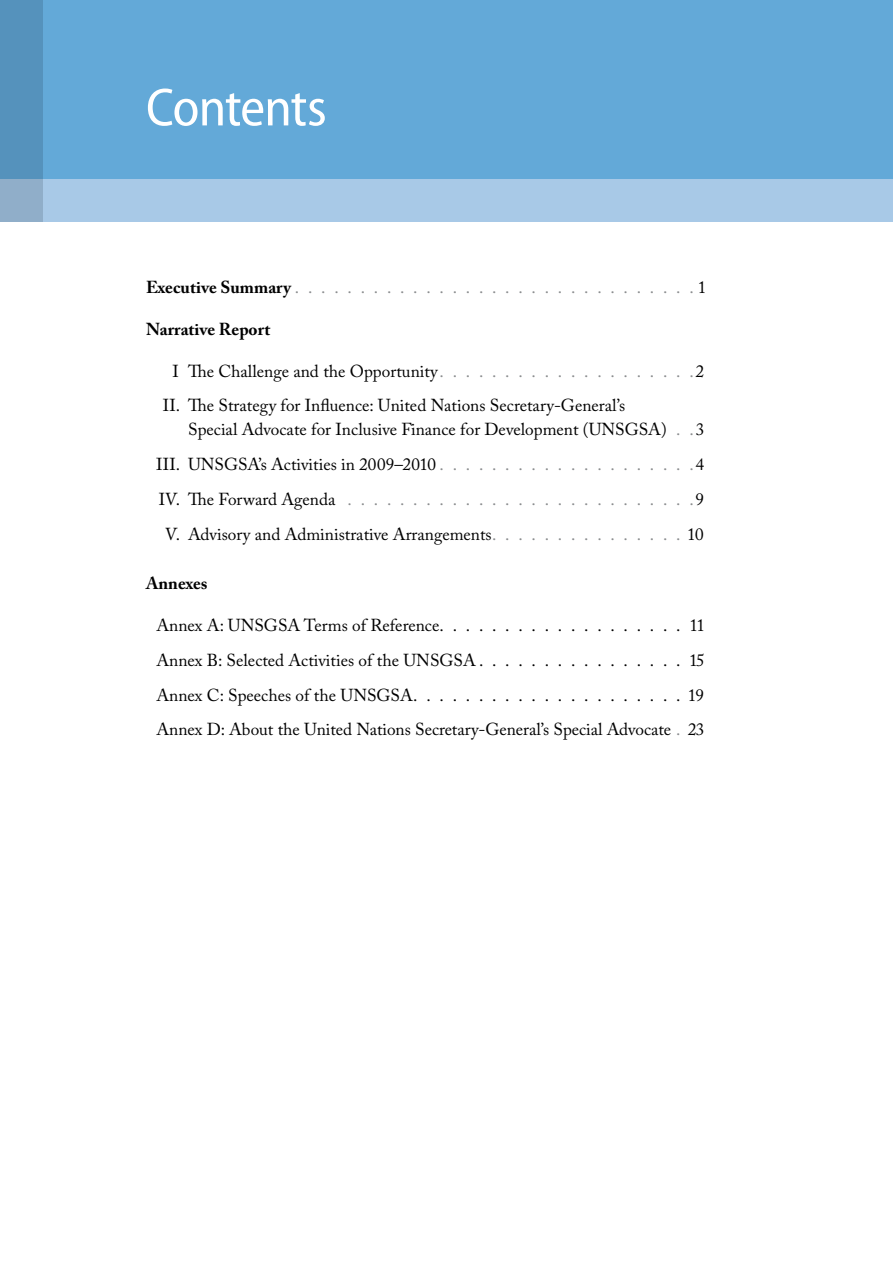
<style>
.page{position:relative;width:893px;height:1263px;background:#fff}
.page>*{position:absolute;margin:0;border:0;box-sizing:border-box;transform-origin:0 0}
.t1{font:semi-condensed 54px "Myriad Pro";letter-spacing:-.025em;color:#fff}
.t2{font:17.25px/34.7px "Adobe Caslon Pro";color:#000}
.t3{font:17.25px "Adobe Caslon Pro";color:#8a8c8e}
.t4{font:700 17.25px "Adobe Caslon Pro";color:#000}
.s1{font-weight:700;color:#000}
.s2{color:#000}
.s3{color:#8a8c8e}
</style>
<div class="page">
<div style="left:0;top:0;width:893px;height:180px;background:#63a9d8"></div>
<div style="left:0;top:179px;width:893px;height:42px;background:#a8c9e7"></div>
<svg style="left:0;top:0;width:43px;height:221px;fill:#5592bc"></svg>
<h1 class="t1" style="left:146px;top:78px;width:182px">Contents</h1>
<p class="t3" style="left:146px;top:277px;width:561px"><span class="s1">Executive Summary</span> ...............................<span class="s2">1</span></p>
<p class="t4" style="left:146px;top:319px;width:126px">Narrative Report</p>
<p class="t2" style="left:163px;top:353px;width:542px;text-indent:10px">I The Challenge and the Opportunity <span class="s3">. . . . . . . . . . . . . . . . . . .</span> 2<br>II. The Strategy for Influence: United Nations Secretary-General’s</p>
<p class="t2" style="left:188px;top:412px;width:485px">Special Advocate for Inclusive Finance for Development (UNSGSA) <span class="s3">..</span></p>
<p class="t2" style="left:156px;top:412px;width:549px;text-align:right">3<br>III. UNSGSA’s Activities in 2009–2010 <span class="s3">. . . . . . . . . . . . . . . . . . .</span> 4<br>9<br>V. Advisory and Administrative Arrangements <span class="s3">. . . . . . . . . . . . . . .</span> 10</p>
<p class="t4" style="left:146px;top:573px;width:63px">Annexes</p>
<p class="t2" style="left:156px;top:608px;width:549px;text-align:justify">Annex A: UNSGSA Terms of Reference . . . . . . . . . . . . . . . . . . . 11<br>Annex B: Selected Activities of the UNSGSA . . . . . . . . . . . . . . . . 15<br>Annex C: Speeches of the UNSGSA . . . . . . . . . . . . . . . . . . . . . 19<br>Annex D: About the United Nations Secretary-General’s Special Advocate <span class="s3">.</span> 23</p>
</div>
